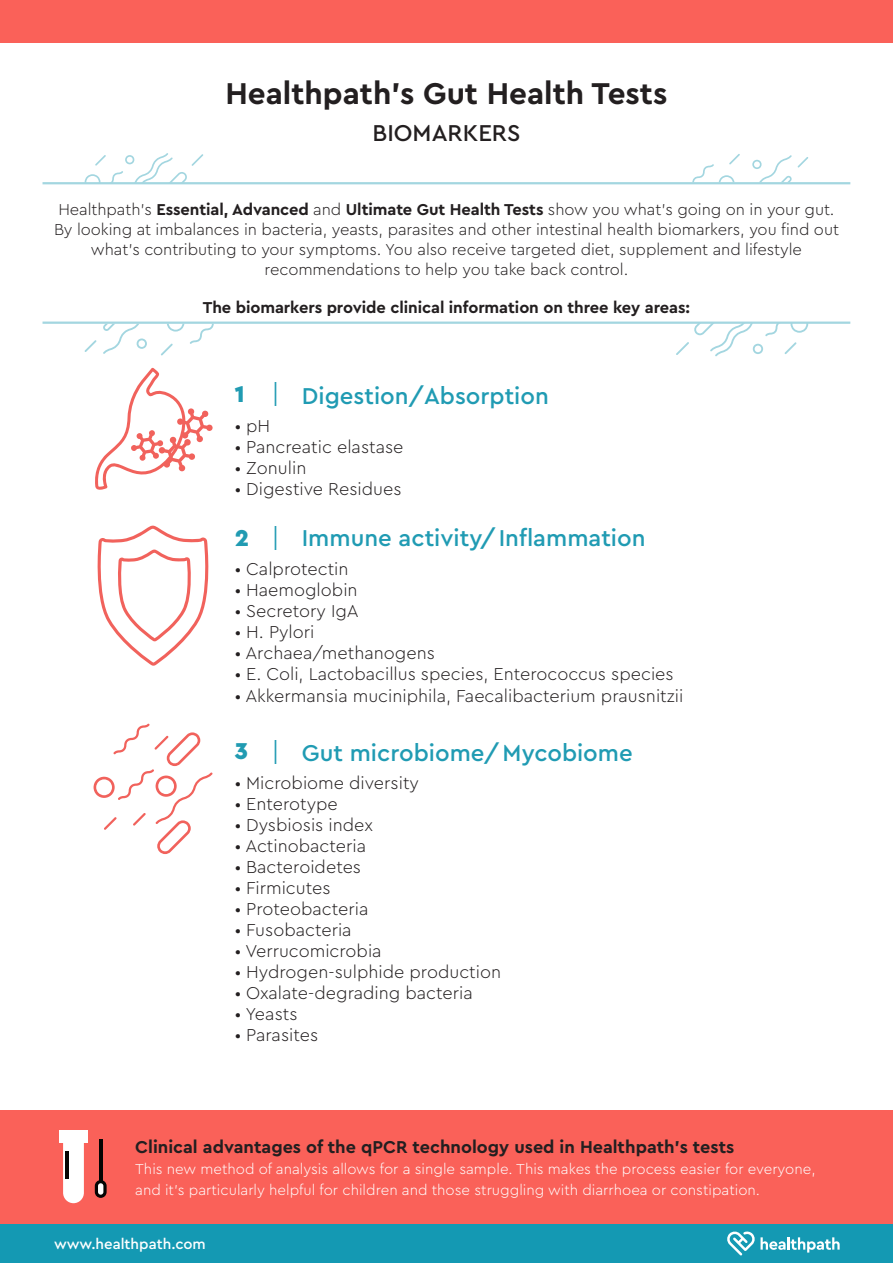
<style>
.page{position:relative;width:893px;height:1263px;background:#fff}
.page>*{position:absolute;margin:0;border:0;box-sizing:border-box;transform-origin:0 0}
.t1{font:700 31.5px "Cera Pro";color:#231f20}
.t2{font:500 24px "Cera Pro";color:#209bb3}
.t3{font:500 24px "Cera Pro";color:#231f20}
.t4{font:900 24px "Cera Pro";color:#219bb2}
.t5{font:24px "Minion Pro";color:#209bb3}
.t6{font:300 18px "Cera Pro";color:#231f20}
.t7{font:700 18px "Cera Pro";color:#231f20}
.t8{font:300 16.5px "Cera Pro";letter-spacing:-.005em;color:#231f20}
.t9{font:700 16.5px "Cera Pro";letter-spacing:-.005em;color:#231f20}
.t10{font:300 15px "Cera Pro";color:#fff}
.t11{font:500 15px "Cera Pro";color:#fff}
.s1{font-weight:700}
</style>
<div class="page">
<div style="left:0;top:0;width:893px;height:43px;background:#fa6159"></div>
<div style="left:0;top:1111px;width:893px;height:113px;background:#fa6159"></div>
<div style="left:0;top:1224px;width:893px;height:39px;background:#1499b3"></div>
<hr style="left:43px;top:182px;width:807px;height:2px;background:#a3d6e0">
<svg style="left:692px;top:154px;width:48px;height:28px"></svg>
<svg style="left:798px;top:157px;width:10px;height:10px"></svg>
<svg style="left:752px;top:155px;width:40px;height:27px"></svg>
<svg style="left:85px;top:153px;width:118px;height:30px"></svg>
<hr style="left:43px;top:322px;width:807px;height:2px;background:#a3d6e0">
<svg style="left:161px;top:344px;width:12px;height:11px"></svg>
<svg style="left:190px;top:324px;width:24px;height:20px"></svg>
<svg style="left:167px;top:324px;width:17px;height:8px"></svg>
<svg style="left:85px;top:340px;width:12px;height:12px"></svg>
<svg style="left:103px;top:324px;width:44px;height:30px"></svg>
<svg style="left:676px;top:323px;width:132px;height:33px"></svg>
<svg style="left:95px;top:368px;width:118px;height:122px"></svg>
<svg style="left:97px;top:526px;width:112px;height:140px"></svg>
<svg style="left:94px;top:723px;width:119px;height:131px"></svg>
<div style="left:63px;top:1133px;width:21px;height:70px;background:#fff;border-radius:10px"></div>
<div style="left:59px;top:1130px;width:29px;height:13px;background:#fff"></div>
<hr style="left:66px;top:1151px;width:3px;height:27px;background:#050504">
<hr style="left:99px;top:1140px;width:3px;height:48px;background:#050504">
<svg style="left:95px;top:1180px;width:12px;height:18px"></svg>
<svg style="left:727px;top:1231px;width:113px;height:24px"></svg>
<p class="t1" style="left:226px;top:73px;width:443px">Healthpath’s Gut Health Tests</p>
<p class="t3" style="left:373px;top:117px;width:149px">BIOMARKERS</p>
<p class="t8" style="left:58px;top:199px;width:778px">Healthpath’s <span class="s1">Essential, Advanced</span> and <span class="s1">Ultimate Gut Health Tests</span> show you what’s going on in your gut.</p>
<p class="t8" style="left:54px;top:219px;width:786px">By looking at imbalances in bacteria, yeasts, parasites and other intestinal health biomarkers, you find out</p>
<p class="t8" style="left:91px;top:238px;width:713px">what’s contributing to your symptoms. You also receive targeted diet, supplement and lifestyle</p>
<p class="t8" style="left:265px;top:258px;width:365px">recommendations to help you take back control.</p>
<p class="t9" style="left:203px;top:297px;width:489px">The biomarkers provide clinical information on three key areas:</p>
<p class="t4" style="left:235px;top:378px;width:11px">1</p>
<p class="t5" style="left:272px;top:376px;width:8px">|</p>
<p class="t2" style="left:302px;top:380px;width:248px">Digestion/Absorption</p>
<p class="t6" style="left:235px;top:414px;width:37px">• pH</p>
<p class="t6" style="left:235px;top:435px;width:170px">• Pancreatic elastase</p>
<p class="t6" style="left:235px;top:456px;width:73px">• Zonulin</p>
<p class="t6" style="left:235px;top:477px;width:168px">• Digestive Residues</p>
<p class="t4" style="left:235px;top:522px;width:16px">2</p>
<p class="t5" style="left:272px;top:520px;width:8px">|</p>
<p class="t2" style="left:302px;top:522px;width:345px">Immune activity/Inflammation</p>
<p class="t6" style="left:235px;top:557px;width:115px">• Calprotectin</p>
<p class="t6" style="left:235px;top:578px;width:124px">• Haemoglobin</p>
<p class="t6" style="left:235px;top:599px;width:126px">• Secretory IgA</p>
<p class="t6" style="left:235px;top:620px;width:81px">• H. Pylori</p>
<p class="t6" style="left:235px;top:641px;width:202px">• Archaea/methanogens</p>
<p class="t6" style="left:235px;top:662px;width:440px">• E. Coli, Lactobacillus species, Enterococcus species</p>
<p class="t6" style="left:235px;top:683px;width:450px">• Akkermansia muciniphila, Faecalibacterium prausnitzii</p>
<p class="t4" style="left:235px;top:735px;width:15px">3</p>
<p class="t5" style="left:272px;top:734px;width:8px">|</p>
<p class="t2" style="left:302px;top:737px;width:332px">Gut microbiome/Mycobiome</p>
<p class="t6" style="left:235px;top:771px;width:186px">• Microbiome diversity</p>
<p class="t6" style="left:235px;top:792px;width:105px">• Enterotype</p>
<p class="t6" style="left:235px;top:813px;width:140px">• Dysbiosis index</p>
<p class="t6" style="left:235px;top:834px;width:133px">• Actinobacteria</p>
<p class="t6" style="left:235px;top:855px;width:128px">• Bacteroidetes</p>
<p class="t6" style="left:235px;top:876px;width:97px">• Firmicutes</p>
<p class="t6" style="left:235px;top:897px;width:135px">• Proteobacteria</p>
<p class="t6" style="left:235px;top:918px;width:118px">• Fusobacteria</p>
<p class="t6" style="left:235px;top:939px;width:148px">• Verrucomicrobia</p>
<p class="t6" style="left:235px;top:960px;width:268px">• Hydrogen-sulphide production</p>
<p class="t6" style="left:235px;top:981px;width:239px">• Oxalate-degrading bacteria</p>
<p class="t6" style="left:235px;top:1002px;width:64px">• Yeasts</p>
<p class="t6" style="left:235px;top:1023px;width:85px">• Parasites</p>
<p class="t7" style="left:135px;top:1135px;width:601px">Clinical advantages of the qPCR technology used in Healthpath’s tests</p>
<p class="t10" style="left:135px;top:1159px;width:682px">This new method of analysis allows for a single sample. This makes the process easier for everyone,</p>
<p class="t10" style="left:135px;top:1180px;width:626px">and it’s particularly helpful for children and those struggling with diarrhoea or constipation.</p>
<p class="t11" style="left:54px;top:1234px;width:153px">www.healthpath.com</p>
</div>
